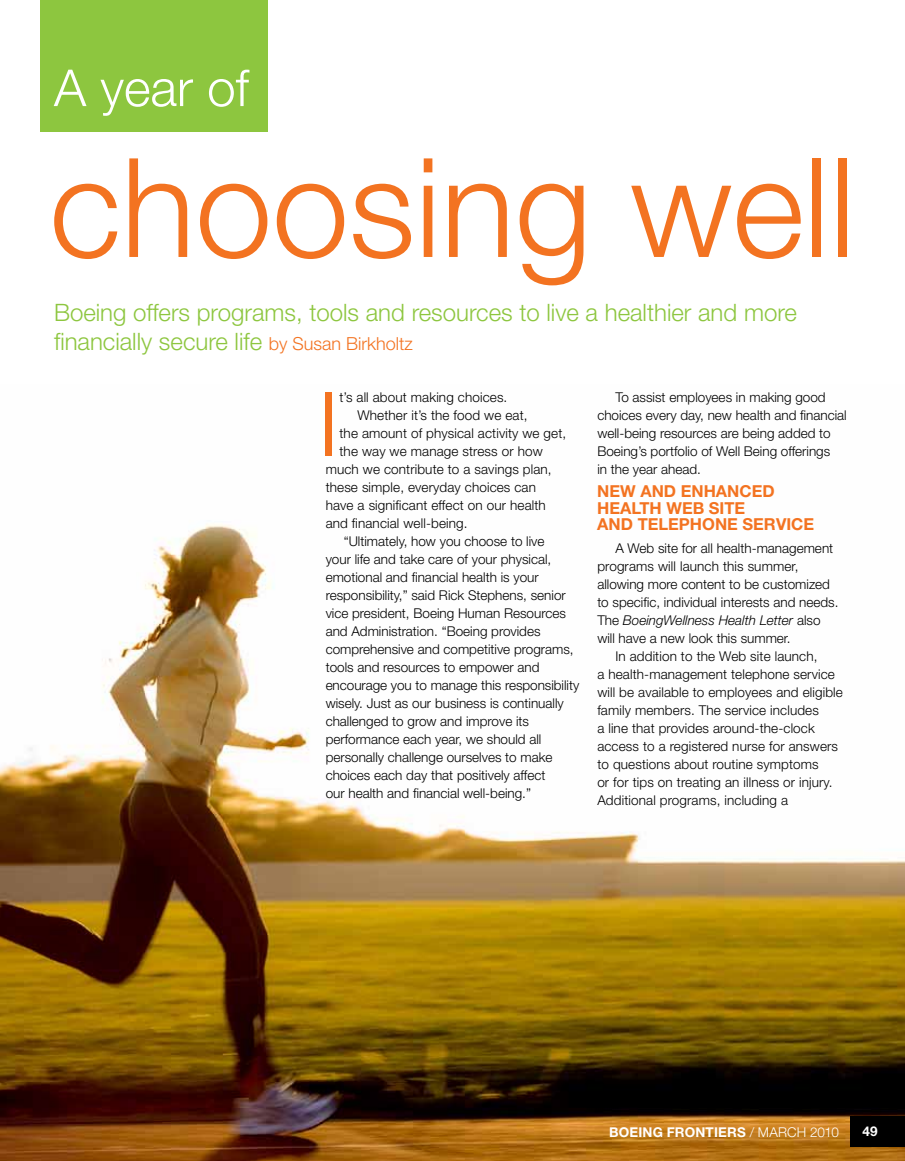
<style>
.page{position:relative;width:905px;height:1161px;background:#fff}
.page>*{position:absolute;margin:0;border:0;box-sizing:border-box;transform-origin:0 0}
.t1{font:300 138px "Helvetica Neue";color:#f37321}
.t2{font:300 89.1px "Helvetica Neue";color:#f37321}
.t3{font:300 51px "Helvetica Neue";color:#fff}
.t4{font:300 24px/28.5px "Helvetica Neue";color:#8dc63f}
.t5{font:700 16.5px "Helvetica Neue";color:#f37321}
.t6{font:300 13.5px/18px "Helvetica Neue";color:#000}
.t7{font:italic 300 13.5px "Helvetica Neue";color:#000}
.t8{font:700 13.5px "Helvetica Neue";letter-spacing:.015em;color:#fff}
.s1{font-size:18px;color:#f37321}
.s2{font-style:normal}
.s3{font-weight:300}
</style>
<div class="page">
<div style="left:40px;top:0;width:228px;height:131px;background:#8dc63f"></div>
<img style="left:0;top:524px;width:904px;height:637px">
<div style="left:850px;top:1116px;width:54px;height:31px;background:#000"></div>
<h3 class="t3" style="left:54px;top:57px;width:196px">A year of</h3>
<h1 class="t1" style="left:50px;top:124px;width:807px">choosing well</h1>
<h3 class="t4" style="left:54px;top:298px;width:744px">Boeing offers programs, tools and resources to live a healthier and more financially secure life <span class="s1">by Susan Birkholtz</span></h3>
<h2 class="t2" style="left:319px;top:370px;width:21px">I</h2>
<p class="t6" style="left:339px;top:388px;width:169px">t’s all about making choices.</p>
<p class="t6" style="left:357px;top:406px;width:172px">Whether it’s the food we eat,</p>
<p class="t6" style="left:339px;top:424px;width:228px">the amount of physical activity we get,</p>
<p class="t6" style="left:339px;top:442px;width:205px">the way we manage stress or how</p>
<p class="t6" style="left:325px;top:460px;width:227px">much we contribute to a savings plan,</p>
<p class="t6" style="left:325px;top:478px;width:212px">these simple, everyday choices can</p>
<p class="t6" style="left:325px;top:496px;width:222px">have a significant effect on our health</p>
<p class="t6" style="left:325px;top:514px;width:143px">and financial well-being.</p>
<p class="t6" style="left:343px;top:532px;width:202px">“Ultimately, how you choose to live</p>
<p class="t6" style="left:325px;top:550px;width:227px">your life and take care of your physical,</p>
<p class="t6" style="left:325px;top:568px;width:215px">emotional and financial health is your</p>
<p class="t6" style="left:325px;top:586px;width:242px">responsibility,” said Rick Stephens, senior</p>
<p class="t6" style="left:325px;top:604px;width:242px">vice president, Boeing Human Resources</p>
<p class="t6" style="left:325px;top:622px;width:216px">and Administration. “Boeing provides</p>
<p class="t6" style="left:325px;top:640px;width:249px">comprehensive and competitive programs,</p>
<p class="t6" style="left:325px;top:658px;width:215px">tools and resources to empower and</p>
<p class="t6" style="left:325px;top:676px;width:255px">encourage you to manage this responsibility</p>
<p class="t6" style="left:325px;top:694px;width:240px">wisely. Just as our business is continually</p>
<p class="t6" style="left:325px;top:712px;width:205px">challenged to grow and improve its</p>
<p class="t6" style="left:325px;top:730px;width:217px">performance each year, we should all</p>
<p class="t6" style="left:325px;top:748px;width:228px">personally challenge ourselves to make</p>
<p class="t6" style="left:325px;top:766px;width:221px">choices each day that positively affect</p>
<p class="t6" style="left:325px;top:784px;width:207px">our health and financial well-being.”</p>
<p class="t6" style="left:597px;top:388px;width:251px;text-indent:18px">To assist employees in making good choices every day, new health and financial well-being resources are being added to Boeing’s portfolio of Well Being offerings<br>in the year ahead.</p>
<p class="t5" style="left:597px;top:481px;width:56px">NEW AND</p>
<p class="t5" style="left:680px;top:481px;width:13px">ENHANCED</p>
<p class="t5" style="left:597px;top:498px;width:12px">HEALTH</p>
<p class="t5" style="left:666px;top:498px;width:63px">WEB SITE</p>
<p class="t5" style="left:597px;top:514px;width:13px">AND</p>
<p class="t5" style="left:637px;top:514px;width:13px">TELEPHONE</p>
<p class="t5" style="left:742px;top:514px;width:12px">SERVICE</p>
<p class="t6" style="left:615px;top:539px;width:219px">A Web site for all health-management</p>
<p class="t6" style="left:597px;top:557px;width:203px">programs will launch this summer,</p>
<p class="t6" style="left:597px;top:575px;width:234px">allowing more content to be customized</p>
<p class="t6" style="left:597px;top:593px;width:243px">to specific, individual interests and needs.</p>
<p class="t7" style="left:597px;top:612px;width:225px"><span class="s2">The</span> BoeingWellness Health Letter <span class="s2">also</span></p>
<p class="t6" style="left:597px;top:629px;width:195px">will have a new look this summer.</p>
<p class="t6" style="left:615px;top:647px;width:204px">In addition to the Web site launch,</p>
<p class="t6" style="left:597px;top:665px;width:239px">a health-management telephone service</p>
<p class="t6" style="left:597px;top:683px;width:247px">will be available to employees and eligible</p>
<p class="t6" style="left:597px;top:701px;width:223px">family members. The service includes</p>
<p class="t6" style="left:597px;top:719px;width:219px">a line that provides around-the-clock</p>
<p class="t6" style="left:597px;top:737px;width:242px">access to a registered nurse for answers</p>
<p class="t6" style="left:597px;top:755px;width:223px">to questions about routine symptoms</p>
<p class="t6" style="left:597px;top:773px;width:236px">or for tips on treating an illness or injury.</p>
<p class="t6" style="left:597px;top:791px;width:192px">Additional programs, including a</p>
<p class="t8" style="left:609px;top:1123px;width:231px">BOEING FRONTIERS <span class="s3">/ MARCH 2010</span></p>
<p class="t8" style="left:862px;top:1123px;width:17px">49</p>
</div>
